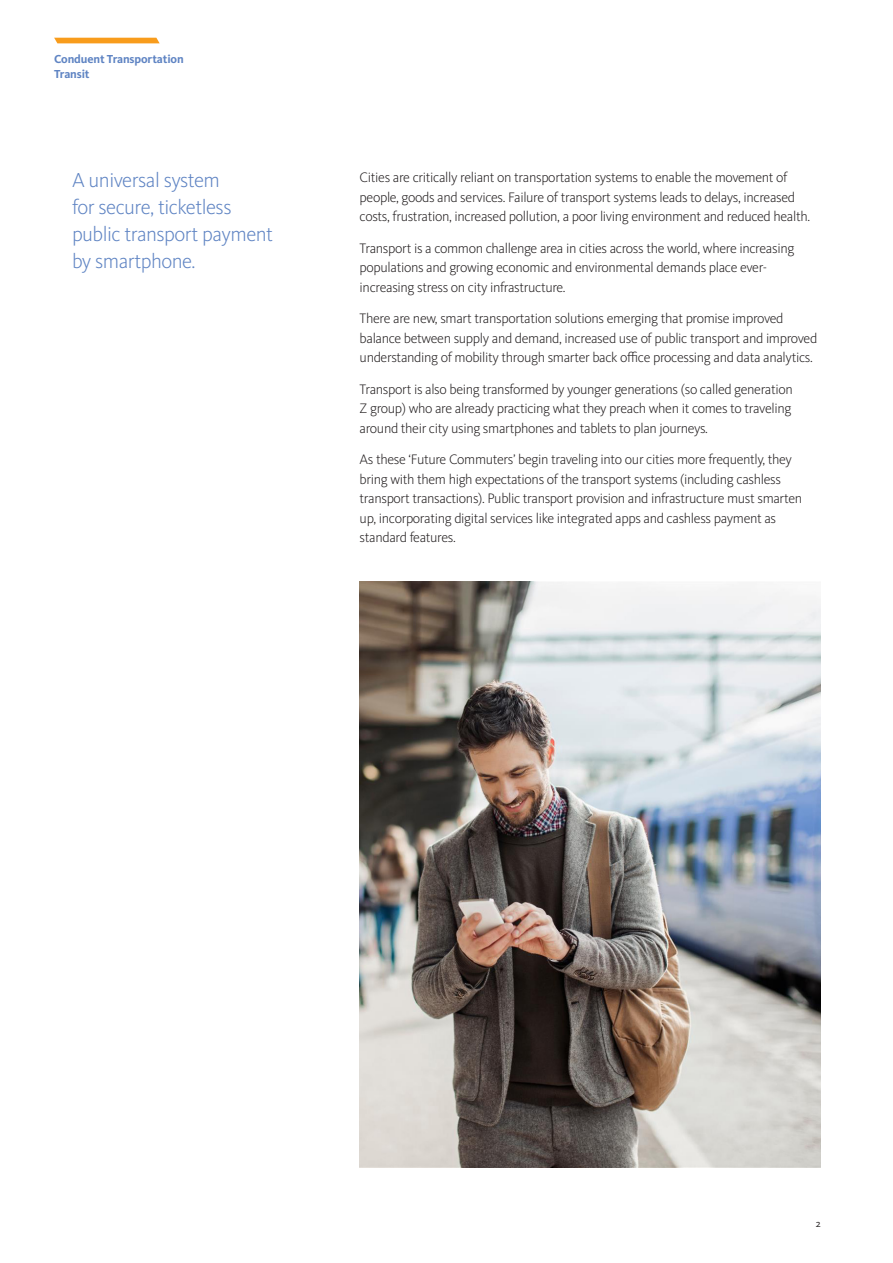
<style>
.page{position:relative;width:893px;height:1263px;background:#fff}
.page>*{position:absolute;margin:0;border:0;box-sizing:border-box;transform-origin:0 0}
.White_paper_intro_te{font:300 21px/27px "Kievit Pro";letter-spacing:-.025em;color:#5f84c3}
.Body_text{font:300 14.25px/19.5px "Kievit Pro";letter-spacing:-.025em;color:#231f20}
.Business_sector{font:700 12px "Kievit Pro";letter-spacing:-.01em;color:#5f84c3}
.t1{font:10.5px "Kievit Pro";color:#231f20}
</style>
<div class="page">
<img style="left:360px;top:582px;width:461px;height:586px">
<svg style="left:54px;top:38px;width:106px;height:5px"></svg>
<p class="Business_sector" style="left:54px;top:52px;width:131px">Conduent Transportation</p>
<p class="Business_sector" style="left:54px;top:67px;width:37px">Transit</p>
<p class="White_paper_intro_te" style="left:72px;top:167px;width:203px">A universal system<br>for secure, ticketless public transport payment by smartphone.</p>
<p class="Body_text" style="left:360px;top:168px;width:452px">Cities are critically reliant on transportation systems to enable the movement of people, goods and services. Failure of transport systems leads to delays, increased costs, frustration, increased pollution, a poor living environment and reduced health.</p>
<p class="Body_text" style="left:360px;top:238px;width:436px">Transport is a common challenge area in cities across the world, where increasing populations and growing economic and environmental demands place ever&shy;increasing stress on city infrastructure.</p>
<p class="Body_text" style="left:360px;top:309px;width:459px">There are new, smart transportation solutions emerging that promise improved balance between supply and demand, increased use of public transport and improved understanding of mobility through smarter back office processing and data analytics.</p>
<p class="Body_text" style="left:360px;top:379px;width:435px;text-align:justify">Transport is also being transformed by younger generations (so called generation Z group) who are already practicing what they preach when it comes to traveling around their city using smartphones and tablets to plan journeys.</p>
<p class="Body_text" style="left:360px;top:450px;width:444px">As these ‘Future Commuters’ begin traveling into our cities more frequently, they bring with them high expectations of the transport systems (including cashless transport transactions). Public transport provision and infrastructure must smarten up, incorporating digital services like integrated apps and cashless payment as standard features.</p>
<p class="t1" style="left:816px;top:1217px;width:7px">2</p>
</div>
